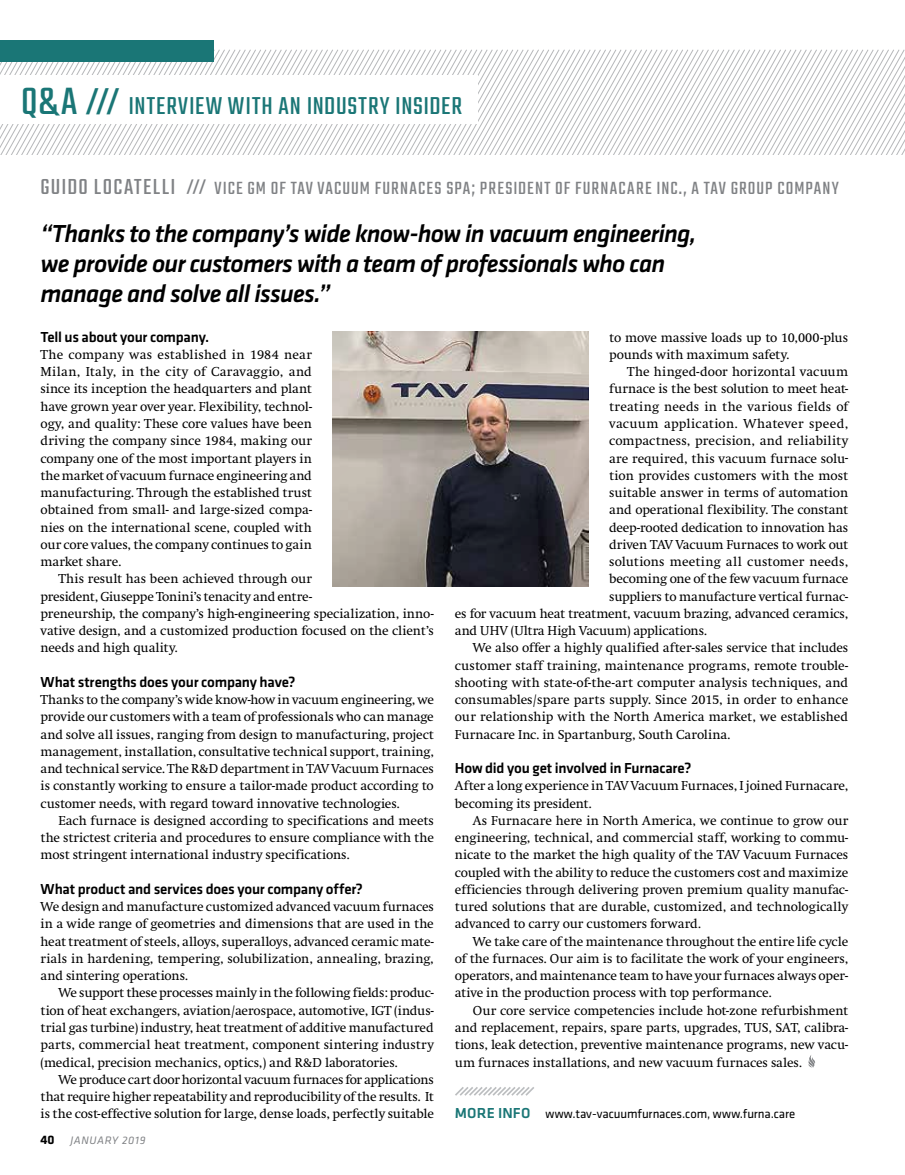
<style>
.page{position:relative;width:905px;height:1175px;background:#fff}
.page>*{position:absolute;margin:0;border:0;box-sizing:border-box;transform-origin:0 0}
.t1{font:27px "Teko";letter-spacing:.035em;color:#1a7676}
.t2{font:italic 500 25.5px/30px "Klavika Basic";letter-spacing:-.03em;color:#000}
.t3{font:19.5px "Teko";letter-spacing:.055em;color:#808285}
.t4{font:500 15px "Klavika Basic";letter-spacing:-.015em;color:#000}
.t5{font:13.5px/17.2px "Swift";letter-spacing:-.005em;color:#000;text-align:justify}
.t6{font:13.5px "Swift";letter-spacing:.02em;color:#000}
.t7{font:12.75px "Klavika Basic";letter-spacing:-.005em;color:#000}
.t8{font:italic 11.25px "Klavika Basic";letter-spacing:.055em;color:#808285}
.s1{font-size:42px}
.s2{font-weight:500;font-size:32.7px}
.s3{font-size:24px}
.s4{font-weight:500;font-size:18px}
.s5{font-weight:700;font-style:normal;font-size:12.75px;color:#000}
.s6{font-weight:500;font-size:15px;color:#1a7676}
</style>
<div class="page">
<svg style="left:0;top:50px;width:904px;height:105px"></svg>
<div style="left:0;top:76px;width:477px;height:48px;background:#fff"></div>
<div style="left:0;top:40px;width:213px;height:22px;background:#1a7676"></div>
<svg style="left:455px;top:1087px;width:79px;height:9px"></svg>
<svg style="left:808px;top:1055px;width:8px;height:13px"></svg>
<img style="left:333px;top:331px;width:255px;height:255px">
<h1 class="t1" style="left:21px;top:91px;width:442px"><span class="s1">Q&amp;A</span> <span class="s2">///</span> INTERVIEW WITH AN INDUSTRY INSIDER</h1>
<h3 class="t3" style="left:40px;top:177px;width:799px"><span class="s3">GUIDO LOCATELLI</span> <span class="s4">///</span> VICE GM OF TAV VACUUM FURNACES SPA; PRESIDENT OF FURNACARE INC., A TAV GROUP COMPANY</h3>
<h2 class="t2" style="left:40px;top:217px;width:657px">“Thanks to the company’s wide know-how in vacuum engineering, we provide our customers with a team of professionals who can manage and solve all issues.”</h2>
<p class="t4" style="left:40px;top:326px;width:170px">Tell us about your company.</p>
<p class="t5" style="left:40px;top:346px;width:273px">The company was established in 1984 near Milan, Italy, in the city of Caravaggio, and since its inception the headquarters and plant have grown year over year. Flexibility, technol&shy;ogy, and quality: These core values have been driving the company since 1984, making our company one of the most important players in the market of vacuum furnace engineering and manufacturing. Through the established trust obtained from small- and large-sized compa&shy;nies on the international scene, coupled with our core values, the company continues to gain market share.</p>
<p class="t5" style="left:40px;top:570px;width:395px;text-align:left;text-indent:18px">This result has been achieved through our<br>president, Giuseppe Tonini’s tenacity and entre-<br>preneurship, the company’s high-engineering specialization, inno&shy;vative design, and a customized production focused on the client’s needs and high quality.</p>
<p class="t4" style="left:40px;top:671px;width:256px">What strengths does your company have?</p>
<p class="t5" style="left:40px;top:691px;width:395px">Thanks to the company’s wide know-how in vacuum engineering, we provide our customers with a team of professionals who can manage and solve all issues, ranging from design to manufacturing, project management, installation, consultative technical support, training, and technical service. The R&amp;D department in TAV Vacuum Furnaces is constantly working to ensure a tailor-made product according to customer needs, with regard toward innovative technologies.</p>
<p class="t5" style="left:40px;top:812px;width:395px;text-indent:18px">Each furnace is designed according to specifications and meets the strictest criteria and procedures to ensure compliance with the most stringent international industry specifications.</p>
<p class="t4" style="left:40px;top:878px;width:324px">What product and services does your company offer?</p>
<p class="t5" style="left:40px;top:898px;width:395px">We design and manufacture customized advanced vacuum furnaces in a wide range of geometries and dimensions that are used in the heat treatment of steels, alloys, superalloys, advanced ceramic mate&shy;rials in hardening, tempering, solubilization, annealing, brazing, and sintering operations.</p>
<p class="t5" style="left:40px;top:984px;width:395px;text-indent:18px">We support these processes mainly in the following fields: produc&shy;tion of heat exchangers, aviation/aerospace, automotive, IGT (indus&shy;trial gas turbine) industry, heat treatment of additive manufactured parts, commercial heat treatment, component sintering industry (medical, precision mechanics, optics,) and R&amp;D laboratories.</p>
<p class="t5" style="left:40px;top:1071px;width:395px;text-indent:18px">We produce cart door horizontal vacuum furnaces for applications that require higher repeatability and reproducibility of the results. It is the cost-effective solution for large, dense loads, perfectly suitable</p>
<p class="t8" style="left:40px;top:1133px;width:106px"><span class="s5">40</span> JANUARY 2019</p>
<p class="t5" style="left:609px;top:329px;width:240px">to move massive loads up to 10,000-plus pounds with maximum safety.</p>
<p class="t5" style="left:627px;top:363px;width:222px">The hinged-door horizontal vacuum</p>
<p class="t5" style="left:609px;top:381px;width:240px">furnace is the best solution to meet heat-</p>
<p class="t6" style="left:609px;top:399px;width:241px">treating needs in the various fields of</p>
<p class="t6" style="left:609px;top:416px;width:240px">vacuum application. Whatever speed,</p>
<p class="t5" style="left:609px;top:432px;width:240px">compactness, precision, and reliability</p>
<p class="t5" style="left:609px;top:450px;width:240px">are required, this vacuum furnace solu-</p>
<p class="t5" style="left:609px;top:467px;width:240px">tion provides customers with the most</p>
<p class="t5" style="left:609px;top:484px;width:240px">suitable answer in terms of automation</p>
<p class="t5" style="left:609px;top:501px;width:240px">and operational flexibility. The constant</p>
<p class="t5" style="left:609px;top:519px;width:240px">deep-rooted dedication to innovation has</p>
<p class="t5" style="left:609px;top:536px;width:240px">driven TAV Vacuum Furnaces to work out</p>
<p class="t5" style="left:609px;top:553px;width:240px">solutions meeting all customer needs,</p>
<p class="t5" style="left:609px;top:570px;width:240px">becoming one of the few vacuum furnace</p>
<p class="t5" style="left:609px;top:588px;width:240px">suppliers to manufacture vertical furnac-</p>
<p class="t5" style="left:455px;top:605px;width:395px">es for vacuum heat treatment, vacuum brazing, advanced ceramics,</p>
<p class="t5" style="left:455px;top:622px;width:253px">and UHV (Ultra High Vacuum) applications.</p>
<p class="t5" style="left:473px;top:639px;width:377px">We also offer a highly qualified after-sales service that includes</p>
<p class="t5" style="left:455px;top:657px;width:395px">customer staff training, maintenance programs, remote trouble-</p>
<p class="t5" style="left:455px;top:674px;width:395px">shooting with state-of-the-art computer analysis techniques, and</p>
<p class="t5" style="left:455px;top:691px;width:395px">consumables/spare parts supply. Since 2015, in order to enhance</p>
<p class="t5" style="left:455px;top:708px;width:395px">our relationship with the North America market, we established</p>
<p class="t5" style="left:455px;top:726px;width:277px">Furnacare Inc. in Spartanburg, South Carolina.</p>
<p class="t4" style="left:455px;top:758px;width:238px">How did you get involved in Furnacare?</p>
<p class="t5" style="left:455px;top:777px;width:395px">After a long experience in TAV Vacuum Furnaces, I joined Furnacare, becoming its president.</p>
<p class="t5" style="left:455px;top:812px;width:395px;text-indent:18px">As Furnacare here in North America, we continue to grow our engineering, technical, and commercial staff, working to commu&shy;nicate to the market the high quality of the TAV Vacuum Furnaces coupled with the ability to reduce the customers cost and maximize efficiencies through delivering proven premium quality manufac&shy;tured solutions that are durable, customized, and technologically advanced to carry our customers forward.</p>
<p class="t5" style="left:455px;top:933px;width:395px;text-indent:18px">We take care of the maintenance throughout the entire life cycle of the furnaces. Our aim is to facilitate the work of your engineers, operators, and maintenance team to have your furnaces always oper&shy;ative in the production process with top performance.</p>
<p class="t5" style="left:455px;top:1002px;width:395px;text-indent:18px">Our core service competencies include hot-zone refurbishment and replacement, repairs, spare parts, upgrades, TUS, SAT, calibra&shy;tions, leak detection, preventive maintenance programs, new vacu&shy;um furnaces installations, and new vacuum furnaces sales.</p>
<p class="t7" style="left:455px;top:1105px;width:342px"><span class="s6">MORE INFO</span> www.tav-vacuumfurnaces.com, www.furna.care</p>
</div>
